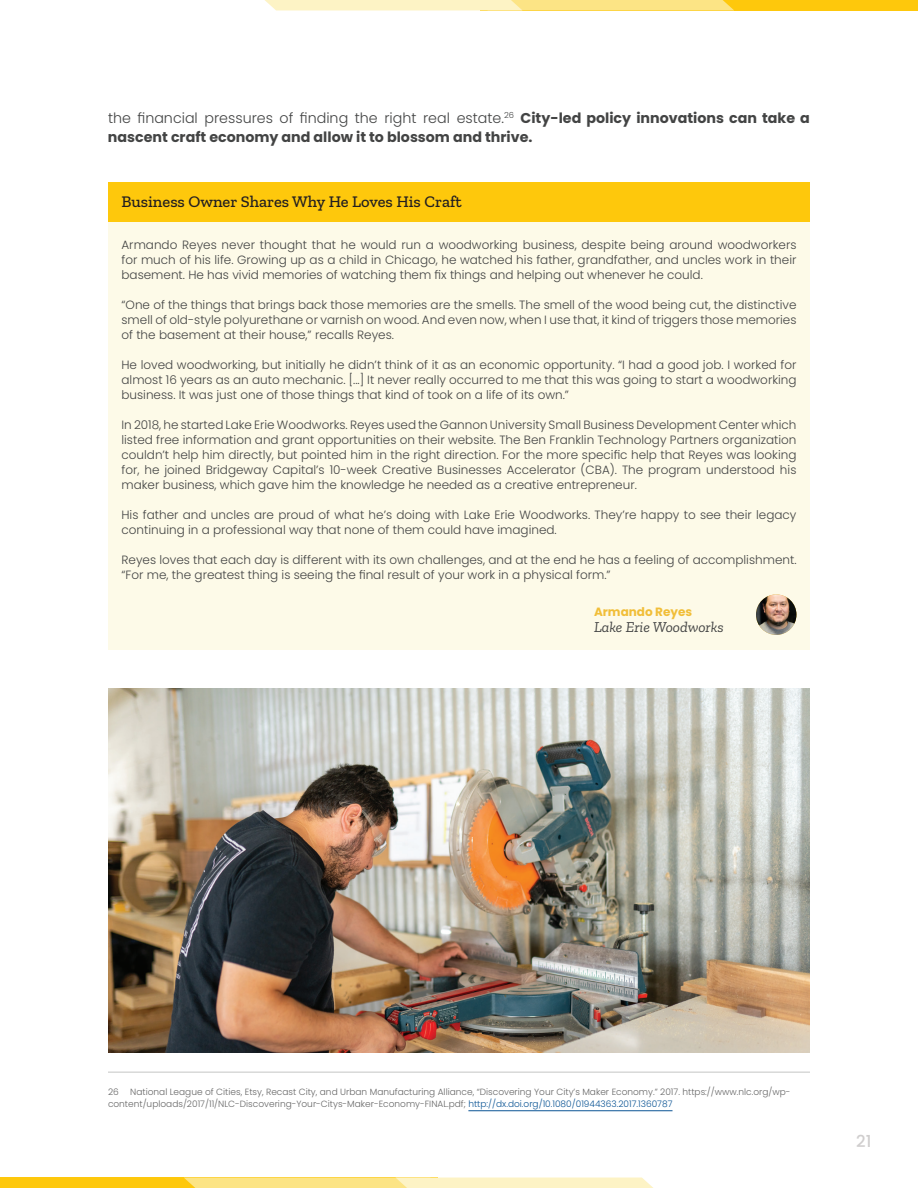
<style>
.page{position:relative;width:918px;height:1188px;background:#fff}
.page>*{position:absolute;margin:0;border:0;box-sizing:border-box;transform-origin:0 0}
.t1{font:500 16.5px "Zilla Slab";color:#231f20}
.t2{font:500 16.5px "Poppins";color:#d0cece}
.t3{font:italic 15px "Zilla Slab";color:#434444}
.t4{font:700 14.25px/19px "Poppins";color:#434444}
.t5{font:300 12px/15px "Poppins";color:#434444;text-align:justify}
.t6{font:700 12px "Poppins";color:#f1be38}
.t7{font:300 9px/12px "Poppins";color:#666}
.s1{font-weight:300}
.s2{color:#0b5494}
</style>
<div class="page">
<img style="left:108px;top:688px;width:702px;height:365px">
<hr style="left:108px;top:1071px;width:702px;height:2px;background:#d8d9d8">
<hr style="left:468px;top:1110px;width:205px;height:1px;background:#0b5494">
<div style="left:108px;top:182px;width:702px;height:40px;background:#fec80c"></div>
<div style="left:108px;top:222px;width:702px;height:427px;background:#fdfae8"></div>
<img style="left:756px;top:594px;width:40px;height:41px;border-radius:20px">
<div style="left:0;top:1178px;width:437px;height:10px;background:#fec80c"></div>
<svg style="left:184px;top:1178px;width:469px;height:10px;background:#fceba6"></svg>
<div style="left:481px;top:0;width:437px;height:10px;background:#fec80c"></div>
<svg style="left:265px;top:0;width:469px;height:10px;background:#fceba6"></svg>
<p class="t4" style="left:108px;top:109px;width:703px"><span class="s1">the financial pressures of finding the right real estate.</span><sup>26</sup> City-led policy innovations can take a nascent craft economy and allow it to blossom and thrive.</p>
<h1 class="t1" style="left:122px;top:192px;width:342px">Business Owner Shares Why He Loves His Craft</h1>
<p class="t5" style="left:122px;top:238px;width:676px">Armando Reyes never thought that he would run a woodworking business, despite being around woodworkers for much of his life. Growing up as a child in Chicago, he watched his father, grandfather, and uncles work in their basement. He has vivid memories of watching them fix things and helping out whenever he could.</p>
<p class="t5" style="left:122px;top:298px;width:677px">“One of the things that brings back those memories are the smells. The smell of the wood being cut, the distinctive smell of old-style polyurethane or varnish on wood. And even now, when I use that, it kind of triggers those memories of the basement at their house,” recalls Reyes.</p>
<p class="t5" style="left:122px;top:358px;width:677px">He loved woodworking, but initially he didn’t think of it as an economic opportunity. “I had a good job. I worked for almost 16 years as an auto mechanic. [...] It never really occurred to me that this was going to start a woodworking business. It was just one of those things that kind of took on a life of its own.”</p>
<p class="t5" style="left:122px;top:418px;width:677px">In 2018, he started Lake Erie Woodworks. Reyes used the Gannon University Small Business Development Center which listed free information and grant opportunities on their website. The Ben Franklin Technology Partners organization couldn’t help him directly, but pointed him in the right direction. For the more specific help that Reyes was looking for, he joined Bridgeway Capital’s 10-week Creative Businesses Accelerator (CBA). The program understood his maker business, which gave him the knowledge he needed as a creative entrepreneur.</p>
<p class="t5" style="left:122px;top:508px;width:676px">His father and uncles are proud of what he’s doing with Lake Erie Woodworks. They’re happy to see their legacy continuing in a professional way that none of them could have imagined.</p>
<p class="t5" style="left:122px;top:553px;width:677px">Reyes loves that each day is different with its own challenges, and at the end he has a feeling of accomplishment. “For me, the greatest thing is seeing the final result of your work in a physical form.”</p>
<p class="t6" style="left:594px;top:605px;width:100px">Armando Reyes</p>
<p class="t3" style="left:594px;top:619px;width:131px">Lake Erie Woodworks</p>
<p class="t7" style="left:108px;top:1086px;width:684px;text-indent:22px">National League of Cities, Etsy, Recast City, and Urban Manufacturing Alliance, “Discovering Your City’s Maker Economy.” 2017. https://www.nlc.org/wp&shy;content/uploads/2017/11/NLC-Discovering-Your-Citys-Maker-Economy-FINAL.pdf; <span class="s2">http://dx.doi.org/10.1080/01944363.2017.1360787</span></p>
<p class="t7" style="left:108px;top:1086px;width:12px">26</p>
<h1 class="t2" style="left:856px;top:1131px;width:17px">21</h1>
</div>
